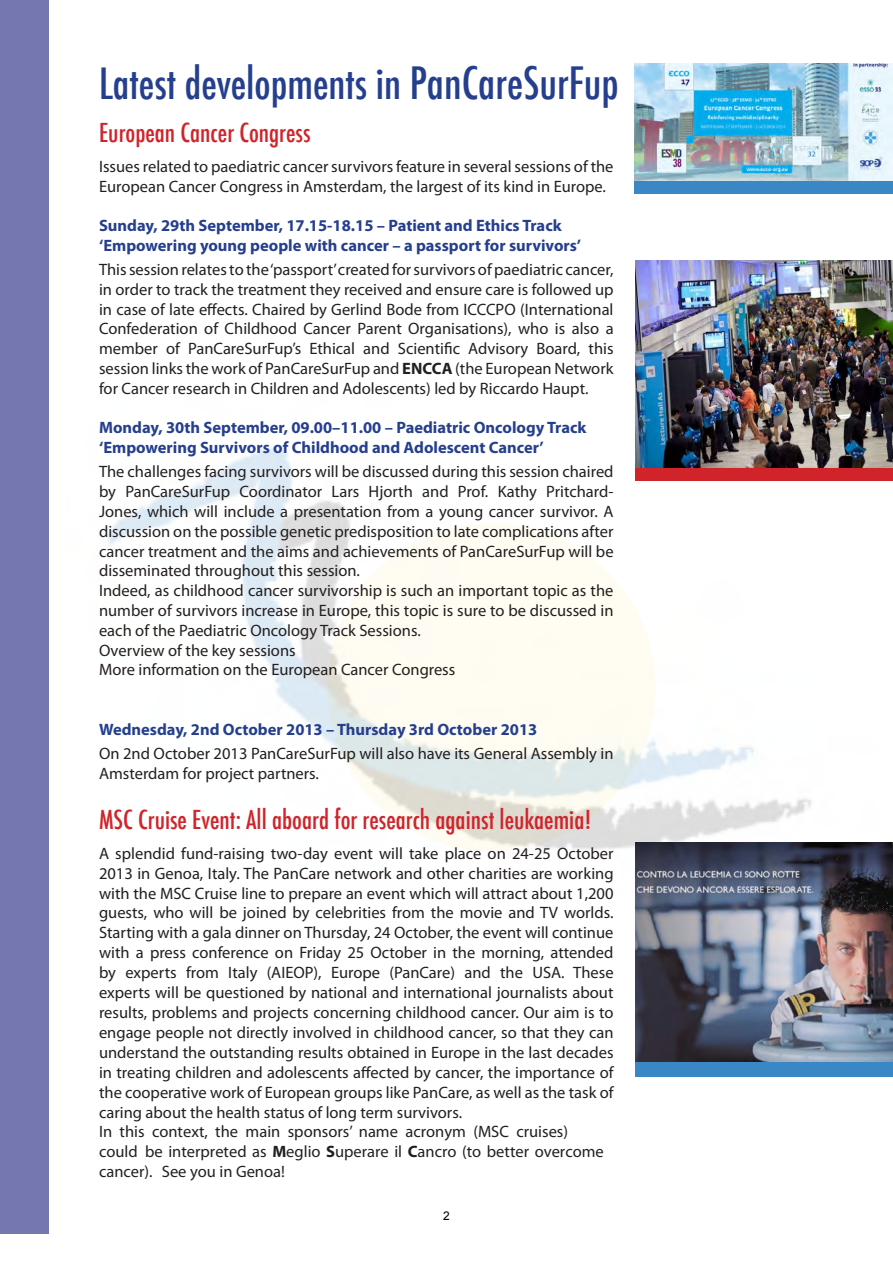
<style>
.page{position:relative;width:893px;height:1263px;background:#fff}
.page>*{position:absolute;margin:0;border:0;box-sizing:border-box;transform-origin:0 0}
.t1{font:500 condensed 42px "Futura";color:#253f8e}
.t2{font:500 condensed 25.5px "Futura";color:#d1232a}
.t3{font:16.5px/20px "Myriad Pro";color:#231f20}
.t4{font:700 16.5px "Myriad Pro";color:#253f8e}
.t5{font:12px "Arial";color:#000}
.s1{font-size:43.5px}
.s2{font-weight:700}
</style>
<div class="page">
<img style="left:107px;top:448px;width:786px;height:403px">
<img style="left:634px;top:63px;width:259px;height:118px">
<div style="left:635px;top:468px;width:258px;height:12px;background:#d1232a"></div>
<div style="left:634px;top:181px;width:259px;height:13px;background:#3987c5"></div>
<div style="left:635px;top:1062px;width:258px;height:14px;background:#3987c5"></div>
<div style="left:0;top:0;width:48px;height:1233px;background:#7477b0"></div>
<img style="left:635px;top:842px;width:258px;height:220px">
<img style="left:635px;top:261px;width:258px;height:207px">
<p class="t1" style="left:99px;top:57px;width:521px">Latest developments in <span class="s1">PanCareSurFup</span></p>
<p class="t2" style="left:99px;top:116px;width:213px">European Cancer Congress</p>
<p class="t3" style="left:99px;top:156px;width:516px">Issues related to paediatric cancer survivors feature in several sessions of the<br>European Cancer Congress in Amsterdam, the largest of its kind in Europe.</p>
<p class="t4" style="left:99px;top:215px;width:464px">Sunday, 29th September, 17.15-18.15 – Patient and Ethics Track</p>
<p class="t4" style="left:99px;top:235px;width:484px">‘Empowering young people with cancer – a passport for survivors’</p>
<p class="t3" style="left:99px;top:259px;width:516px;text-align:justify">This session relates to the ‘passport’ created for survivors of paediatric cancer, in order to track the treatment they received and ensure care is followed up in case of late effects. Chaired by Gerlind Bode from ICCCPO (International Confederation of Childhood Cancer Parent Organisations), who is also a member of PanCareSurFup’s Ethical and Scientific Advisory Board, this session links the work of PanCareSurFup and <span class="s2">ENCCA</span> (the European Network for Cancer research in Children and Adolescents) led by Riccardo Haupt.</p>
<p class="t4" style="left:99px;top:417px;width:489px">Monday, 30th September, 09.00–11.00 – Paediatric Oncology Track</p>
<p class="t4" style="left:99px;top:437px;width:446px">‘Empowering Survivors of Childhood and Adolescent Cancer’</p>
<p class="t3" style="left:99px;top:462px;width:516px;text-align:justify">The challenges facing survivors will be discussed during this session chaired by PanCareSurFup Coordinator Lars Hjorth and Prof. Kathy Pritchard-Jones, which will include a presentation from a young cancer survivor. A discussion on the possible genetic predisposition to late complications after cancer treatment and the aims and achievements of PanCareSurFup will be disseminated throughout this session.</p>
<p class="t3" style="left:99px;top:580px;width:516px;text-align:justify">Indeed, as childhood cancer survivorship is such an important topic as the number of survivors increase in Europe, this topic is sure to be discussed in each of the Paediatric Oncology Track Sessions.</p>
<p class="t3" style="left:99px;top:640px;width:198px">Overview of the key sessions</p>
<p class="t3" style="left:99px;top:660px;width:358px">More information on the European Cancer Congress</p>
<p class="t4" style="left:99px;top:718px;width:440px">Wednesday, 2nd October 2013 – Thursday 3rd October 2013</p>
<p class="t3" style="left:99px;top:743px;width:516px">On 2nd October 2013 PanCareSurFup will also have its General Assembly in<br>Amsterdam for project partners.</p>
<p class="t2" style="left:99px;top:803px;width:494px">MSC Cruise Event: All aboard for research against leukaemia!</p>
<p class="t3" style="left:99px;top:843px;width:516px">A splendid fund-raising two-day event will take place on 24-25 October 2013 in Genoa, Italy. The PanCare network and other charities are working with the MSC Cruise line to prepare an event which will attract about 1,200 guests, who will be joined by celebrities from the movie and TV worlds.<br>Starting with a gala dinner on Thursday, 24 October, the event will continue with a press conference on Friday 25 October in the morning, attended by experts from Italy (AIEOP), Europe (PanCare) and the USA. These experts will be questioned by national and international journalists about results, problems and projects concerning childhood cancer. Our aim is to engage people not directly involved in childhood cancer, so that they can understand the outstanding results obtained in Europe in the last decades in treating children and adolescents affected by cancer, the importance of the cooperative work of European groups like PanCare, as well as the task of caring about the health status of long term survivors.<br>In this context, the main sponsors’ name acronym (MSC cruises)<br>could be interpreted as <span class="s2">M</span>eglio <span class="s2">S</span>uperare il <span class="s2">C</span>ancro (to better overcome cancer). See you in Genoa!</p>
<p class="t5" style="left:443px;top:1207px;width:8px">2</p>
</div>
